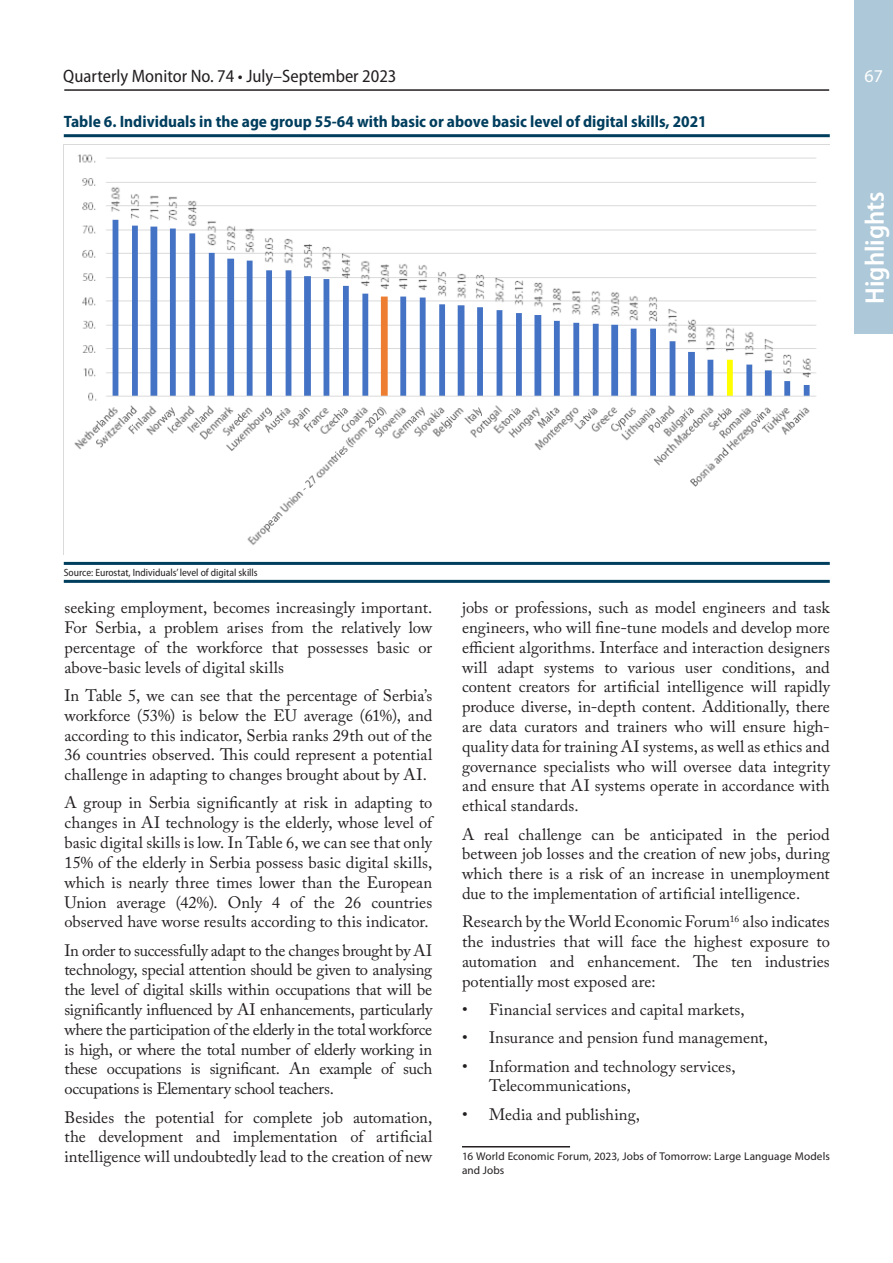
<style>
.page{position:relative;width:893px;height:1263px;background:#fff}
.page>*{position:absolute;margin:0;border:0;box-sizing:border-box;transform-origin:0 0}
.t1{font:600 semi-condensed 27px "Myriad Pro";color:#fff}
.t2{font:semi-condensed 18px "Myriad Pro";color:#231f20}
.t3{font:18px "Myriad Pro";color:#fff}
.Običan_txt{font:16.5px/19.8px "Adobe Caslon Pro";color:#231f20;text-align:justify}
.Tabela_-_naslov{font:700 semi-condensed 16.5px "Myriad Pro";color:#003e5e}
.Fusnote{font:11.25px/13.5px "Myriad Pro";letter-spacing:.01em;color:#231f20}
.ispod_tabela{font:semi-condensed 10.5px "Myriad Pro";color:#231f20}
</style>
<div class="page">
<div style="left:855px;top:0;width:38px;height:334px;background:#adc8d8"></div>
<hr style="left:64px;top:89px;width:765px;height:2px;background:#231f20">
<hr style="left:462px;top:1146px;width:108px;height:1px;background:#231f20">
<hr style="left:64px;top:562px;width:766px;height:3px;background:#003e5e">
<hr style="left:64px;top:580px;width:766px;height:3px;background:#003e5e">
<hr style="left:64px;top:134px;width:766px;height:3px;background:#003e5e">
<img style="left:64px;top:144px;width:765px;height:401px">
<p class="t2" style="left:63px;top:66px;width:335px">Quarterly Monitor No. 74 • July–September 2023</p>
<p class="t3" style="left:864px;top:64px;width:20px">67</p>
<p class="Tabela_-_naslov" style="left:64px;top:111px;width:644px">Table 6. Individuals in the age group 55-64 with basic or above basic level of digital skills, 2021</p>
<h1 class="t1" style="left:858px;top:304px;width:114px;rotate:-90deg">Highlights</h1>
<p class="ispod_tabela" style="left:64px;top:566px;width:195px">Source: Eurostat, Individuals’ level of digital skills</p>
<p class="Običan_txt" style="left:64px;top:598px;width:369px">seeking employment, becomes increasingly important.<br>For Serbia, a problem arises from the relatively low percentage of the workforce that possesses basic or above-basic levels of digital skills</p>
<p class="Običan_txt" style="left:64px;top:685px;width:369px">In Table 5, we can see that the percentage of Serbia’s workforce (53%) is below the EU average (61%), and according to this indicator, Serbia ranks 29th out of the 36 countries observed. This could represent a potential challenge in adapting to changes brought about by AI.</p>
<p class="Običan_txt" style="left:64px;top:793px;width:369px">A group in Serbia significantly at risk in adapting to changes in AI technology is the elderly, whose level of basic digital skills is low. In Table 6, we can see that only 15% of the elderly in Serbia possess basic digital skills, which is nearly three times lower than the European Union average (42%). Only 4 of the 26 countries observed have worse results according to this indicator.</p>
<p class="Običan_txt" style="left:64px;top:940px;width:369px">In order to successfully adapt to the changes brought by AI technology, special attention should be given to analysing the level of digital skills within occupations that will be significantly influenced by AI enhancements, particularly where the participation of the elderly in the total workforce is high, or where the total number of elderly working in these occupations is significant. An example of such occupations is Elementary school teachers.</p>
<p class="Običan_txt" style="left:64px;top:1107px;width:369px">Besides the potential for complete job automation, the development and implementation of artificial intelligence will undoubtedly lead to the creation of new</p>
<p class="Običan_txt" style="left:462px;top:597px;width:369px">jobs or professions, such as model engineers and task engineers, who will fine-tune models and develop more efficient algorithms. Interface and interaction designers will adapt systems to various user conditions, and content creators for artificial intelligence will rapidly produce diverse, in-depth content. Additionally, there are data curators and trainers who will ensure high&shy;quality data for training AI systems, as well as ethics and governance specialists who will oversee data integrity and ensure that AI systems operate in accordance with ethical standards.</p>
<p class="Običan_txt" style="left:462px;top:824px;width:369px">A real challenge can be anticipated in the period between job losses and the creation of new jobs, during which there is a risk of an increase in unemployment due to the implementation of artificial intelligence.</p>
<p class="Običan_txt" style="left:462px;top:912px;width:369px">Research by the World Economic Forum<sup>16</sup> also indicates the industries that will face the highest exposure to automation and enhancement. The ten industries potentially most exposed are:</p>
<p class="Običan_txt" style="left:462px;top:999px;width:284px">• Financial services and capital markets,</p>
<p class="Običan_txt" style="left:462px;top:1028px;width:308px">• Insurance and pension fund management,</p>
<p class="Običan_txt" style="left:489px;top:1056px;width:248px;text-indent:-27px">• Information and technology services,<br>Telecommunications,</p>
<p class="Običan_txt" style="left:462px;top:1104px;width:179px">• Media and publishing,</p>
<p class="Fusnote" style="left:462px;top:1149px;width:369px">16 World Economic Forum, 2023, Jobs of Tomorrow: Large Language Models and Jobs</p>
</div>
